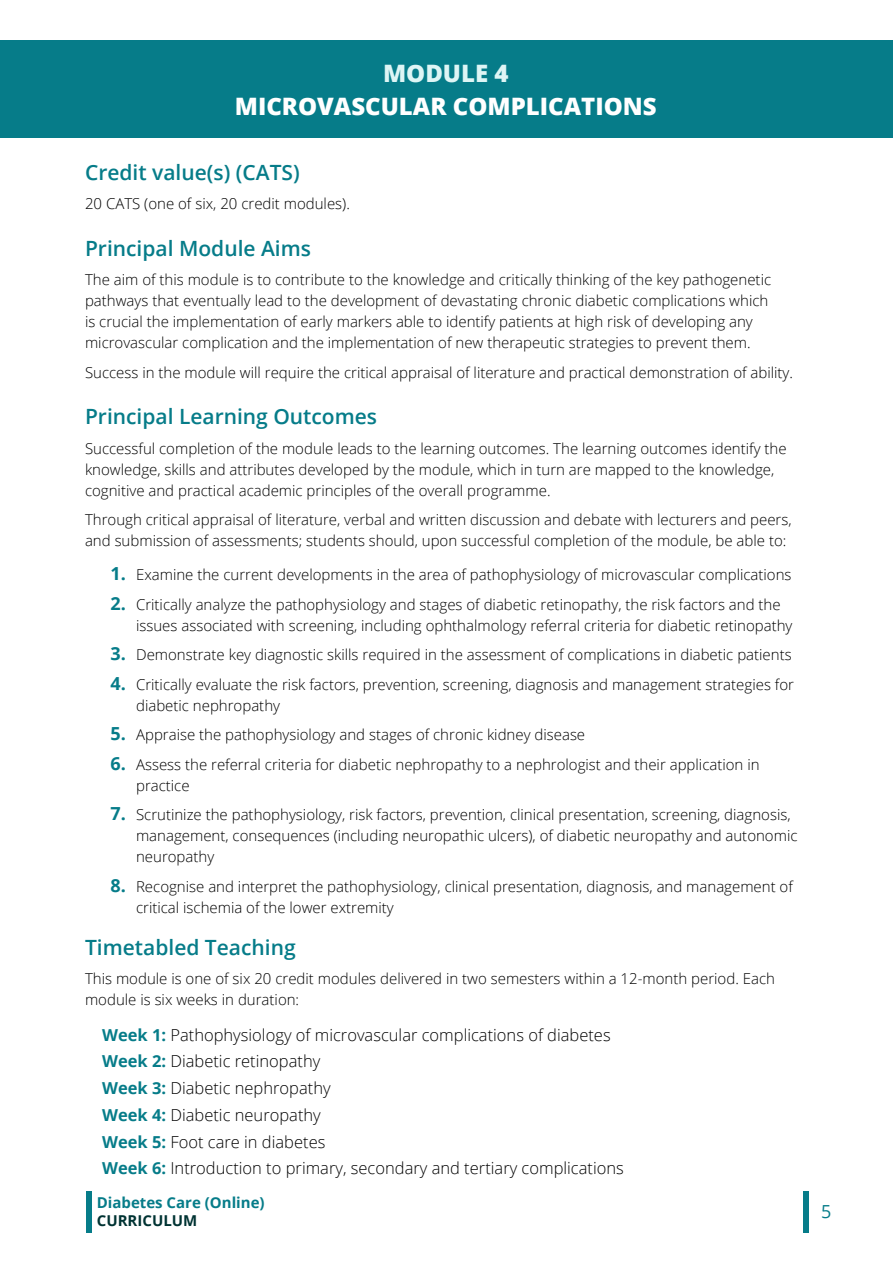
<style>
.page{position:relative;width:893px;height:1263px;background:#fff}
.page>*{position:absolute;margin:0;border:0;box-sizing:border-box;transform-origin:0 0}
.t1{font:800 24px "Open Sans";color:#fff}
.t2{font:800 24px "Open Sans";color:#def5f5}
.t3{font:600 21px "Open Sans";color:#067c89}
.t4{font:18px "Open Sans";color:#067c89}
.t5{font:300 16.5px/26.7px "Open Sans";color:#000}
.t6{font:300 15px/21px "Open Sans";color:#000}
.t7{font:700 15px "Open Sans";color:#067c89}
.t8{font:700 15px "Open Sans";color:#033}
.s1{font-weight:700;font-size:18px;color:#067c89}
.s2{font-weight:700;color:#067c89}
</style>
<div class="page">
<div style="left:86px;top:1191px;width:5px;height:42px;background:#067c89"></div>
<div style="left:804px;top:1191px;width:5px;height:42px;background:#067c89"></div>
<div style="left:0;top:40px;width:893px;height:98px;background:#067c89"></div>
<h1 class="t2" style="left:383px;top:55px;width:127px">MODULE 4</h1>
<h1 class="t1" style="left:235px;top:88px;width:423px">MICROVASCULAR COMPLICATIONS</h1>
<h2 class="t3" style="left:85px;top:158px;width:216px">Credit value(s) (CATS)</h2>
<p class="t6" style="left:85px;top:193px;width:266px">20 CATS (one of six, 20 credit modules).</p>
<h2 class="t3" style="left:85px;top:234px;width:228px">Principal Module Aims</h2>
<p class="t6" style="left:85px;top:269px;width:688px">The aim of this module is to contribute to the knowledge and critically thinking of the key pathogenetic pathways that eventually lead to the development of devastating chronic diabetic complications which is crucial the implementation of early markers able to identify patients at high risk of developing any microvascular complication and the implementation of new therapeutic strategies to prevent them.</p>
<p class="t6" style="left:85px;top:361px;width:709px">Success in the module will require the critical appraisal of literature and practical demonstration of ability.</p>
<h2 class="t3" style="left:85px;top:402px;width:294px">Principal Learning Outcomes</h2>
<p class="t6" style="left:85px;top:437px;width:703px">Successful completion of the module leads to the learning outcomes. The learning outcomes identify the knowledge, skills and attributes developed by the module, which in turn are mapped to the knowledge, cognitive and practical academic principles of the overall programme.</p>
<p class="t6" style="left:85px;top:509px;width:708px">Through critical appraisal of literature, verbal and written discussion and debate with lecturers and peers, and submission of assessments; students should, upon successful completion of the module, be able to:</p>
<p class="t6" style="left:111px;top:564px;width:682px"><span class="s1">1.</span> Examine the current developments in the area of pathophysiology of microvascular complications</p>
<p class="t6" style="left:136px;top:593px;width:658px;text-indent:-26px"><span class="s1">2.</span> Critically analyze the pathophysiology and stages of diabetic retinopathy, the risk factors and the issues associated with screening, including ophthalmology referral criteria for diabetic retinopathy</p>
<p class="t6" style="left:111px;top:644px;width:683px"><span class="s1">3.</span> Demonstrate key diagnostic skills required in the assessment of complications in diabetic patients</p>
<p class="t6" style="left:136px;top:673px;width:659px;text-indent:-26px"><span class="s1">4.</span> Critically evaluate the risk factors, prevention, screening, diagnosis and management strategies for diabetic nephropathy</p>
<p class="t6" style="left:111px;top:724px;width:476px"><span class="s1">5.</span> Appraise the pathophysiology and stages of chronic kidney disease</p>
<p class="t6" style="left:136px;top:753px;width:625px;text-indent:-26px"><span class="s1">6.</span> Assess the referral criteria for diabetic nephropathy to a nephrologist and their application in practice</p>
<p class="t6" style="left:136px;top:804px;width:663px;text-indent:-26px"><span class="s1">7.</span> Scrutinize the pathophysiology, risk factors, prevention, clinical presentation, screening, diagnosis, management, consequences (including neuropathic ulcers), of diabetic neuropathy and autonomic neuropathy</p>
<p class="t6" style="left:136px;top:875px;width:658px;text-indent:-26px"><span class="s1">8.</span> Recognise and interpret the pathophysiology, clinical presentation, diagnosis, and management of critical ischemia of the lower extremity</p>
<h2 class="t3" style="left:85px;top:933px;width:212px">Timetabled Teaching</h2>
<p class="t6" style="left:85px;top:968px;width:691px">This module is one of six 20 credit modules delivered in two semesters within a 12-month period. Each module is six weeks in duration:</p>
<p class="t5" style="left:102px;top:1021px;width:523px"><span class="s2">Week 1:</span> Pathophysiology of microvascular complications of diabetes <span class="s2">Week 2:</span> Diabetic retinopathy<br><span class="s2">Week 3:</span> Diabetic nephropathy<br><span class="s2">Week 4:</span> Diabetic neuropathy<br><span class="s2">Week 5:</span> Foot care in diabetes<br><span class="s2">Week 6:</span> Introduction to primary, secondary and tertiary complications</p>
<p class="t7" style="left:97px;top:1191px;width:169px">Diabetes Care (Online)</p>
<p class="t8" style="left:97px;top:1209px;width:102px">CURRICULUM</p>
<p class="t4" style="left:821px;top:1199px;width:12px">5</p>
</div>
